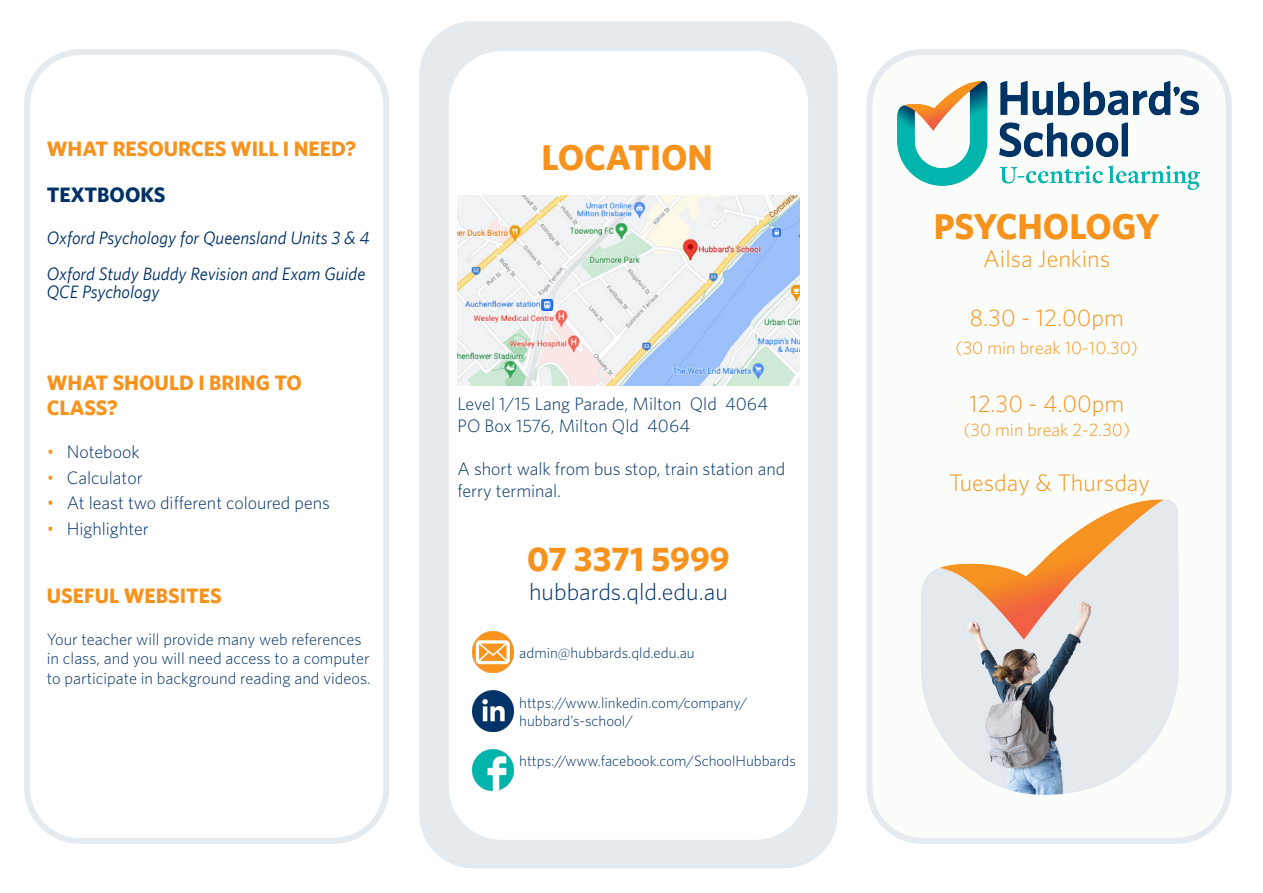
<style>
.page{position:relative;width:1263px;height:893px;background:#fff}
.page>*{position:absolute;margin:0;border:0;box-sizing:border-box;transform-origin:0 0}
.t1{font:700 36px "Whitney";color:#f7931d}
.t2{font:700 34.5px "Whitney";color:#f7931d}
.t3{font:300 24px "Whitney";color:#f7931d}
.t4{font:300 24px "Whitney";color:#003166}
.t5{font:700 21px/25.2px "Whitney";color:#f7931d}
.t6{font:700 21px "Whitney";color:#003166}
.t7{font:300 18px/21.6px "Whitney";color:#003166}
.t8{font:italic 18px/18px "Whitney";color:#003166}
.t9{font:300 18px "Whitney";color:#f7931d}
.t10{font:300 16.5px/19.8px "Whitney";color:#003166}
.t11{font:300 15px "Whitney";color:#003166}
.s1{color:#f7931d}
</style>
<div class="page">
<div style="left:419px;top:21px;width:418px;height:847px;background:#e5eaee;border-radius:53px"></div>
<div style="left:869px;top:52px;width:360px;height:789px;background:#fbfdfa;border-radius:53px"></div>
<div style="left:866px;top:49px;width:366px;height:795px;border:6px solid #e5eaee;border-radius:53px"></div>
<div style="left:449px;top:51px;width:359px;height:789px;background:#fff;border-radius:53px"></div>
<div style="left:24px;top:49px;width:365px;height:795px;border:6px solid #e5eaee;border-radius:53px"></div>
<img style="left:897px;top:82px;width:302px;height:108px">
<img style="left:921px;top:499px;width:257px;height:296px">
<img style="left:457px;top:195px;width:342px;height:191px">
<img style="left:473px;top:749px;width:40px;height:41px">
<img style="left:473px;top:690px;width:40px;height:41px">
<img style="left:473px;top:631px;width:40px;height:41px">
<p class="t5" style="left:47px;top:135px;width:311px">WHAT RESOURCES WILL I NEED?</p>
<p class="t6" style="left:47px;top:181px;width:120px">TEXTBOOKS</p>
<p class="t8" style="left:47px;top:228px;width:324px">Oxford Psychology for Queensland Units 3 &amp; 4</p>
<p class="t8" style="left:47px;top:264px;width:320px">Oxford Study Buddy Revision and Exam Guide<br>QCE Psychology</p>
<p class="t5" style="left:47px;top:369px;width:257px">WHAT SHOULD I BRING TO<br>CLASS?</p>
<p class="t7" style="left:47px;top:441px;width:94px"><span class="s1">•</span> Notebook</p>
<p class="t7" style="left:47px;top:466px;width:97px"><span class="s1">•</span> Calculator</p>
<p class="t7" style="left:47px;top:492px;width:285px"><span class="s1">•</span> At least two different coloured pens</p>
<p class="t7" style="left:47px;top:517px;width:103px"><span class="s1">•</span> Highlighter</p>
<p class="t5" style="left:47px;top:583px;width:176px">USEFUL WEBSITES</p>
<p class="t10" style="left:47px;top:629px;width:325px">Your teacher will provide many web references in class, and you will need access to a computer to participate in background reading and videos.</p>
<p class="t1" style="left:542px;top:136px;width:173px">LOCATION</p>
<p class="t7" style="left:457px;top:393px;width:312px">Level 1/15 Lang Parade, Milton Qld 4064</p>
<p class="t7" style="left:457px;top:415px;width:234px">PO Box 1576, Milton Qld 4064</p>
<p class="t7" style="left:457px;top:458px;width:329px">A short walk from bus stop, train station and ferry terminal.</p>
<p class="t2" style="left:527px;top:538px;width:204px">07 3371 5999</p>
<p class="t4" style="left:529px;top:578px;width:200px">hubbards.qld.edu.au</p>
<p class="t11" style="left:519px;top:644px;width:177px">admin@hubbards.qld.edu.au</p>
<p class="t11" style="left:519px;top:694px;width:230px">https://www.linkedin.com/company/</p>
<p class="t11" style="left:519px;top:712px;width:115px">hubbard’s-school/</p>
<p class="t11" style="left:519px;top:752px;width:278px">https://www.facebook.com/SchoolHubbards</p>
<p class="t1" style="left:934px;top:204px;width:227px">PSYCHOLOGY</p>
<p class="t3" style="left:983px;top:245px;width:128px">Ailsa Jenkins</p>
<p class="t3" style="left:969px;top:303px;width:156px">8.30 - 12.00pm</p>
<p class="t9" style="left:956px;top:337px;width:184px">(30 min break 10-10.30)</p>
<p class="t3" style="left:969px;top:390px;width:157px">12.30 - 4.00pm</p>
<p class="t9" style="left:963px;top:419px;width:168px">(30 min break 2-2.30)</p>
<p class="t3" style="left:949px;top:469px;width:202px">Tuesday &amp; Thursday</p>
</div>
